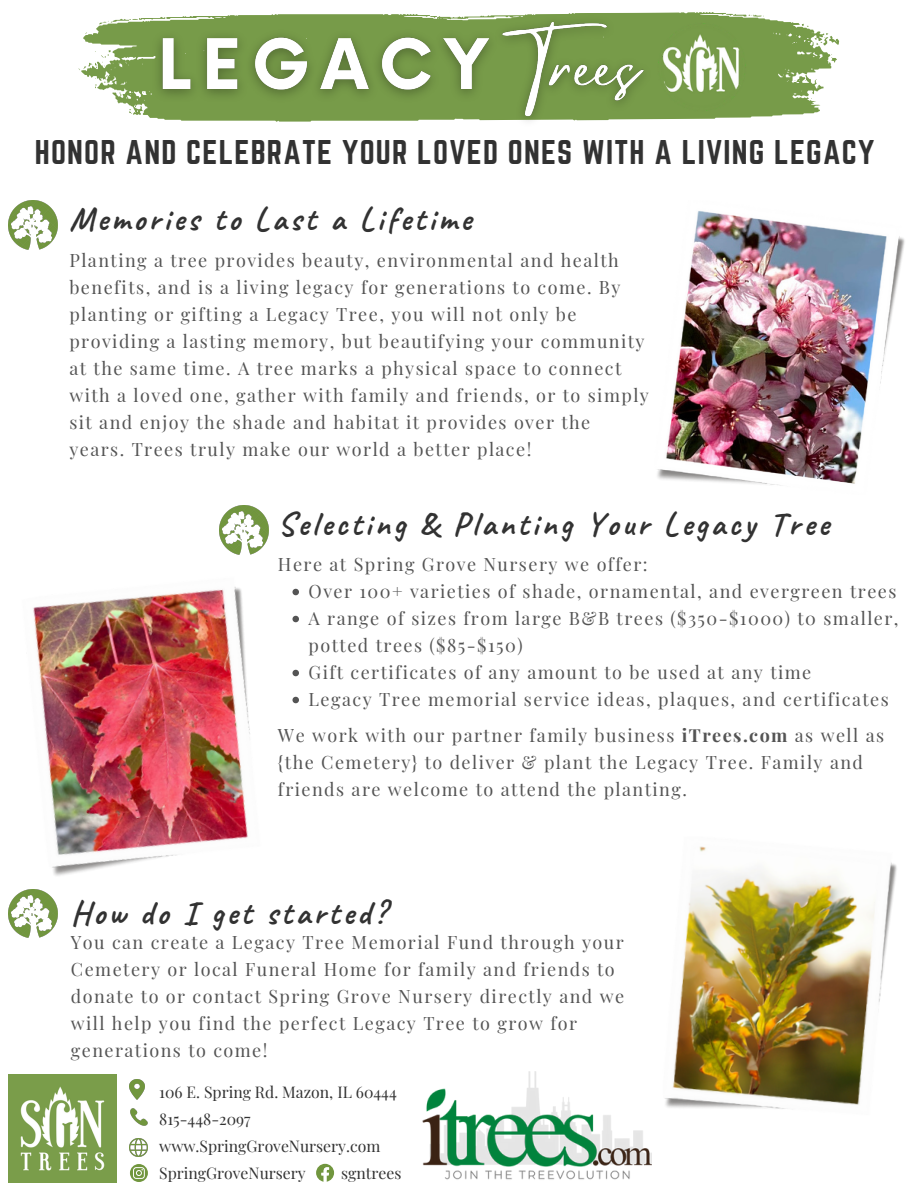
<style>
.page{position:relative;width:918px;height:1188px;background:#fff}
.page>*{position:absolute;margin:0;border:0;box-sizing:border-box;transform-origin:0 0}
.t1{font:700 33px "Caveat";letter-spacing:.1em;color:#323232}
.t2{font:30px "Norwester";letter-spacing:.04em;color:#323232}
.t3{font:18px/27px "Playfair Display";letter-spacing:.08em;color:#545454}
.t4{font:15.75px "Playfair Display";color:#323232}
.s1{font-weight:700}
</style>
<div class="page">
<img style="left:657px;top:211px;width:248px;height:275px">
<img style="left:665px;top:846px;width:232px;height:263px">
<img style="left:33px;top:554px;width:264px;height:322px">
<svg style="left:661px;top:12px;width:171px;height:108px;fill:#779b49"></svg>
<svg style="left:802px;top:24px;width:7px;height:3px"></svg>
<svg style="left:726px;top:14px;width:38px;height:3px"></svg>
<svg style="left:815px;top:33px;width:25px;height:13px"></svg>
<svg style="left:831px;top:54px;width:6px;height:9px"></svg>
<svg style="left:83px;top:24px;width:57px;height:91px;fill:#779b49"></svg>
<svg style="left:99px;top:18px;width:41px;height:6px"></svg>
<svg style="left:78px;top:50px;width:33px;height:38px"></svg>
<svg style="left:129px;top:105px;width:7px;height:9px"></svg>
<img style="left:140px;top:14px;width:346px;height:108px">
<img style="left:486px;top:12px;width:175px;height:109px">
<img style="left:657px;top:23px;width:89px;height:88px">
<img style="left:9px;top:201px;width:48px;height:48px">
<img style="left:220px;top:506px;width:48px;height:48px">
<svg style="left:292px;top:589px;width:7px;height:6px"></svg>
<svg style="left:292px;top:616px;width:7px;height:6px"></svg>
<svg style="left:292px;top:670px;width:7px;height:6px"></svg>
<svg style="left:292px;top:697px;width:7px;height:6px"></svg>
<img style="left:9px;top:889px;width:48px;height:49px">
<svg style="left:130px;top:1164px;width:18px;height:18px"></svg>
<img style="left:130px;top:1079px;width:15px;height:21px">
<img style="left:130px;top:1108px;width:18px;height:18px">
<img style="left:130px;top:1138px;width:18px;height:18px">
<svg style="left:316px;top:1164px;width:18px;height:18px"></svg>
<img style="left:9px;top:1074px;width:108px;height:108px">
<img style="left:422px;top:1071px;width:229px;height:109px">
<p class="t2" style="left:35px;top:134px;width:841px">HONOR AND CELEBRATE YOUR LOVED ONES WITH A LIVING LEGACY</p>
<p class="t1" style="left:69px;top:199px;width:403px">Memories to Last a Lifetime</p>
<p class="t3" style="left:69px;top:246px;width:581px">Planting a tree provides beauty, environmental and health benefits, and is a living legacy for generations to come. By planting or gifting a Legacy Tree, you will not only be providing a lasting memory, but beautifying your community at the same time. A tree marks a physical space to connect with a loved one, gather with family and friends, or to simply sit and enjoy the shade and habitat it provides over the years. Trees truly make our world a better place!</p>
<p class="t1" style="left:278px;top:504px;width:552px">Selecting &amp; Planting Your Legacy Tree</p>
<p class="t3" style="left:278px;top:550px;width:371px">Here at Spring Grove Nursery we offer:</p>
<p class="t3" style="left:309px;top:577px;width:589px">Over 100+ varieties of shade, ornamental, and evergreen trees</p>
<p class="t3" style="left:309px;top:604px;width:592px">A range of sizes from large B&amp;B trees ($350-$1000) t0 smaller, potted trees ($85-$150)</p>
<p class="t3" style="left:309px;top:658px;width:504px">Gift certificates of any amount to be used at any time</p>
<p class="t3" style="left:309px;top:685px;width:582px">Legacy Tree memorial service ideas, plaques, and certificates</p>
<p class="t3" style="left:278px;top:721px;width:608px">We work with our partner family business <span class="s1">iTrees.com</span> as well as {the Cemetery} to deliver &amp; plant the Legacy Tree. Family and friends are welcome to attend the planting.</p>
<p class="t1" style="left:71px;top:892px;width:317px">How do I get started?</p>
<p class="t3" style="left:71px;top:928px;width:555px">You can create a Legacy Tree Memorial Fund through your Cemetery or local Funeral Home for family and friends to donate to or contact Spring Grove Nursery directly and we will help you find the perfect Legacy Tree to grow for generations to come!</p>
<p class="t4" style="left:159px;top:1081px;width:239px">106 E. Spring Rd. Mazon, IL 60444</p>
<p class="t4" style="left:159px;top:1108px;width:93px">815-448-2097</p>
<p class="t4" style="left:159px;top:1135px;width:223px">www.SpringGroveNursery.com</p>
<p class="t4" style="left:159px;top:1162px;width:148px">SpringGroveNursery</p>
<p class="t4" style="left:341px;top:1162px;width:62px">sgntrees</p>
</div>
